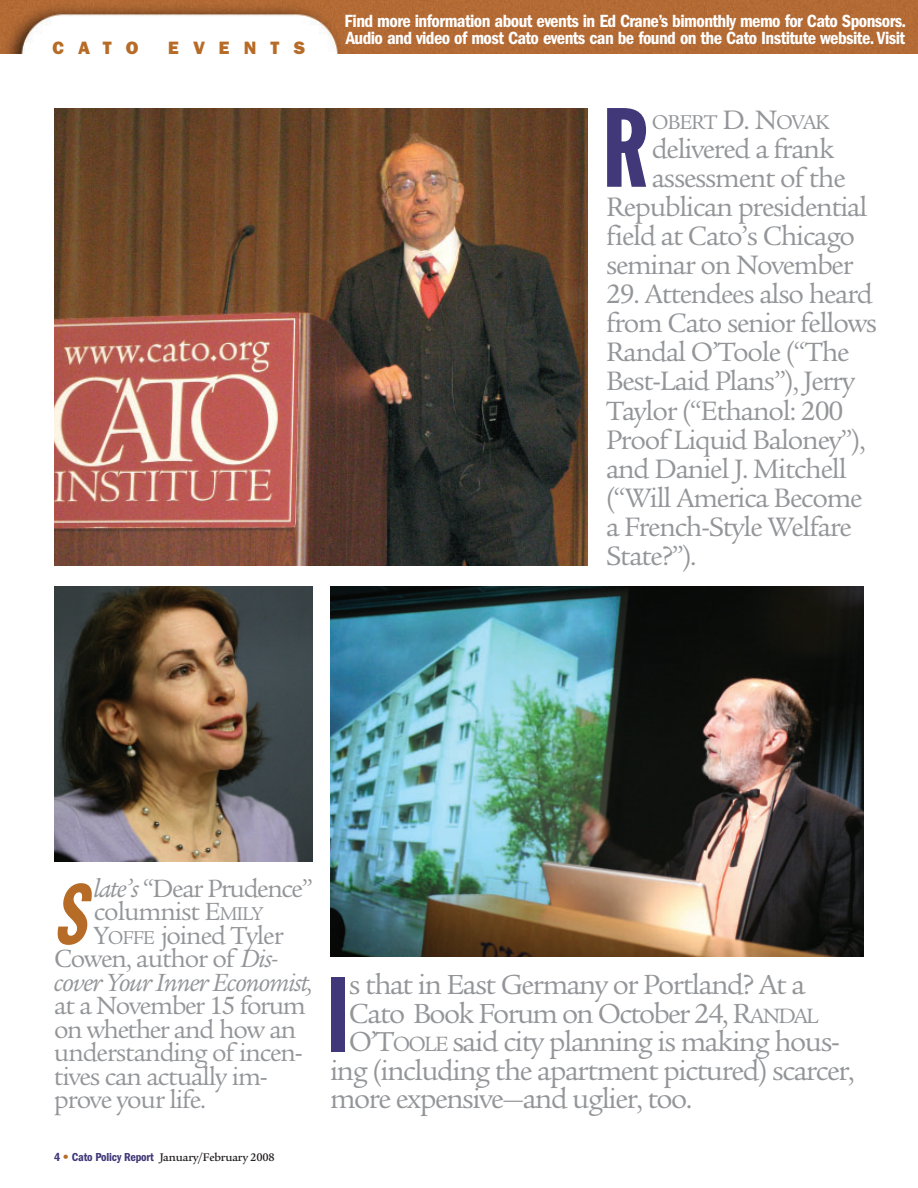
<style>
.page{position:relative;width:918px;height:1188px;background:#fff}
.page>*{position:absolute;margin:0;border:0;box-sizing:border-box;transform-origin:0 0}
.t1{font:110.55px "Franklin Gothic Extra Cond";color:#403878}
.t2{font:104.4px "Franklin Gothic Extra Cond";color:#403878}
.t3{font:italic 83.4px "Franklin Gothic Extra Cond";color:#b66b27}
.t4{font:30px "Legacy Serif";letter-spacing:-.045em;color:#939598}
.t5{font:28.95px/29.1px "Legacy Serif";letter-spacing:-.04em;color:#939598}
.t6{font:27px/23.4px "Legacy Serif";letter-spacing:-.04em;color:#939598}
.t7{font:italic 27px "Legacy Serif";letter-spacing:-.04em;color:#939598}
.t8{font:21.75px "Legacy Serif";letter-spacing:-.055em;color:#939598}
.t9{font:600 condensed 18.3px "Franklin Gothic";letter-spacing:-.03em;color:#fff}
.t10{font:800 18px "Franklin Gothic";letter-spacing:.78em;color:#b66b27}
.t11{font:500 12px "Legacy Serif";letter-spacing:-.015em;color:#231f20}
.s1{font-size:28.95px}
.s2{font-style:italic}
.s3{font-size:20.25px}
.s4{font-family:"Franklin Gothic";font-weight:600;font-stretch:condensed;color:#403878}
.s5{font-family:"Franklin Gothic";font-weight:400;font-stretch:condensed;color:#b66b27}
.s6{font-size:22.5px}
</style>
<div class="page">
<img style="left:0;top:0;width:918px;height:54px">
<img style="left:54px;top:108px;width:534px;height:457px">
<img style="left:330px;top:586px;width:534px;height:371px">
<img style="left:54px;top:586px;width:258px;height:276px">
<p class="t10" style="left:52px;top:37px;width:88px">CATO</p>
<p class="t10" style="left:168px;top:37px;width:139px">EVENTS</p>
<p class="t9" style="left:345px;top:15px;width:563px">Find more information about events in Ed Crane’s bimonthly memo for Cato Sponsors.</p>
<p class="t9" style="left:346px;top:32px;width:561px">Audio and video of most Cato events can be found on the Cato Institute website.Visit</p>
<h1 class="t1" style="left:602px;top:108px;width:47px">R</h1>
<p class="t8" style="left:652px;top:114px;width:179px">OBERT <span class="s1">D. N</span>OVAK</p>
<p class="t5" style="left:652px;top:137px;width:184px">delivered a frank</p>
<p class="t5" style="left:652px;top:166px;width:195px">assessment of the</p>
<p class="t5" style="left:606px;top:195px;width:263px">Republican presidential</p>
<p class="t5" style="left:606px;top:224px;width:251px">field at Cato’s Chicago</p>
<p class="t5" style="left:606px;top:253px;width:249px">seminar on November</p>
<p class="t5" style="left:606px;top:282px;width:273px">29. Attendees also heard from Cato senior fellows<br>Randal O’Toole (“The<br>Best-Laid Plans”), Jerry<br>Taylor (“Ethanol: 200<br>Proof Liquid Baloney”), and Daniel J. Mitchell (“Will America Become a French-Style Welfare<br>State?”).</p>
<h3 class="t3" style="left:54px;top:884px;width:32px">S</h3>
<p class="t6" style="left:94px;top:879px;width:220px"><span class="s2">late’s</span> “Dear Prudence”</p>
<p class="t6" style="left:94px;top:903px;width:171px">columnist E<span class="s3">MILY</span></p>
<p class="t6" style="left:94px;top:926px;width:191px">Y<span class="s3">OFFE</span> joined Tyler</p>
<p class="t6" style="left:54px;top:950px;width:225px">Cowen, author of <span class="s2">Dis-</span></p>
<p class="t7" style="left:54px;top:972px;width:261px">cover Your Inner Economist,</p>
<p class="t6" style="left:54px;top:997px;width:253px">at a November 15 forum on whether and how an understanding of incen&shy;tives can actually im&shy;prove your life.</p>
<p class="t11" style="left:54px;top:1152px;width:222px"><span class="s4">4</span> <span class="s5">•</span> <span class="s4">Cato Policy Report</span> January/February 2008</p>
<h2 class="t2" style="left:327px;top:977px;width:23px">I</h2>
<p class="t4" style="left:349px;top:974px;width:458px">s that in East Germany or Portland? At a</p>
<p class="t4" style="left:349px;top:1002px;width:471px">Cato Book Forum on October 24, R<span class="s6">ANDAL</span></p>
<p class="t4" style="left:349px;top:1031px;width:492px">O’T<span class="s6">OOLE</span> said city planning is making hous-</p>
<p class="t4" style="left:330px;top:1059px;width:526px">ing (including the apartment pictured) scarcer,</p>
<p class="t4" style="left:330px;top:1088px;width:364px">more expensive—and uglier, too.</p>
</div>
